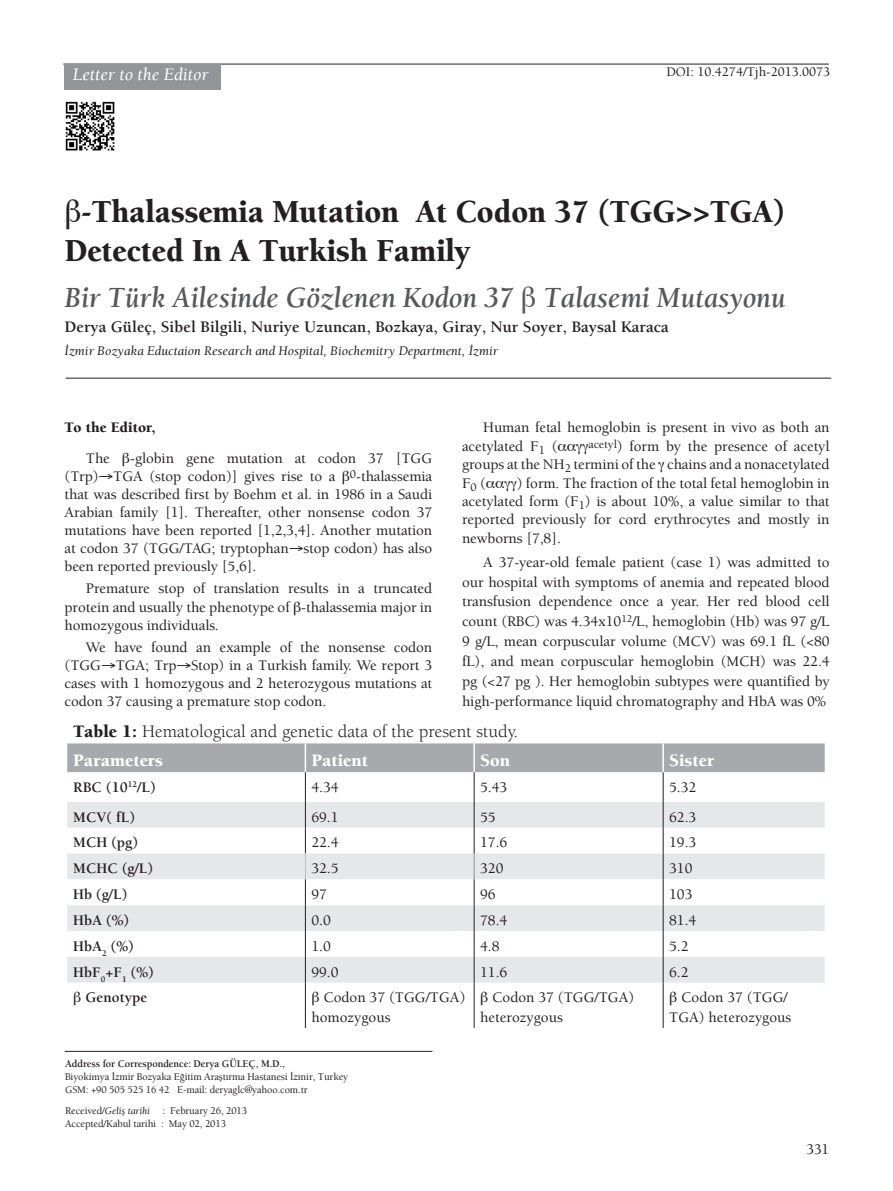
<style>
.page{position:relative;width:893px;height:1191px;background:#fff}
.page>*{position:absolute;margin:0;border:0;box-sizing:border-box;transform-origin:0 0}
.t1{font:33px/39px "Berkeley Black Tr";letter-spacing:-.005em;color:#231f20;scale:.95 1}
.t2{font:30px "Berkeley Bold Italic Tr";letter-spacing:-.005em;color:#57585a;scale:.95 1}
.tablobas{font:18px "Berkeley Book Tr";color:#231f20}
.tablobas-2{font:18px "Berkeley Black Tr";color:#fff}
.t3{font:18px "Berkeley Italic Tr";color:#fff}
.t4{font:16.5px "Berkeley Bold Tr";color:#231f20}
.yazı{font:15px/18px "Berkeley Regular Tr";letter-spacing:-.005em;color:#231f20;text-align:justify}
.tablo{font:15px/19.5px "Berkeley Regular Tr";color:#231f20}
.tablo-2{font:15px "Berkeley Bold Tr";color:#231f20}
.arabaslık{font:15px "Berkeley Black Tr";color:#231f20}
.t5{font:13.5px "Berkeley Italic Tr";color:#231f20}
.t6{font:13.5px "Berkeley Regular Tr";color:#231f20}
.t7{font:10.5px "Berkeley Regular Tr";letter-spacing:-.01em;color:#231f20}
.t8{font:10.5px "Berkeley Bold Tr";letter-spacing:-.01em;color:#231f20}
.s1{font-family:"Berkeley Black Tr"}
.s2{font-family:"Berkeley Italic Tr"}
</style>
<div class="page">
<hr style="left:63px;top:64px;width:766px;height:1px;background:#231f20">
<div style="left:64px;top:64px;width:157px;height:25px;background:#939598"></div>
<img style="left:65px;top:101px;width:50px;height:50px">
<hr style="left:66px;top:378px;width:765px;height:1px;background:#231f20">
<hr style="left:65px;top:1051px;width:367px;height:1px;background:#231f20">
<svg style="left:67px;top:802px;width:758px;height:180px;fill:#e6e7e9"></svg>
<hr style="left:305px;top:772px;width:1px;height:30px;background:#231f20">
<hr style="left:474px;top:772px;width:1px;height:30px;background:#231f20">
<hr style="left:663px;top:772px;width:1px;height:30px;background:#231f20">
<svg style="left:663px;top:802px;width:1px;height:180px"></svg>
<hr style="left:305px;top:982px;width:1px;height:46px;background:#231f20">
<hr style="left:474px;top:982px;width:1px;height:46px;background:#231f20">
<hr style="left:663px;top:982px;width:1px;height:46px;background:#231f20">
<div style="left:67px;top:743px;width:758px;height:29px;background:#a8a9ad"></div>
<hr style="left:473px;top:743px;width:2px;height:29px;background:#fff">
<hr style="left:662px;top:743px;width:2px;height:29px;background:#fff">
<svg style="left:305px;top:802px;width:1px;height:180px"></svg>
<svg style="left:474px;top:802px;width:1px;height:180px"></svg>
<p class="t3" style="left:73px;top:64px;width:137px">Letter to the Editor</p>
<p class="t6" style="left:666px;top:64px;width:165px">DOI: 10.4274/Tjh-2013.0073</p>
<p class="t1" style="left:64px;top:191px;width:760px;text-indent:17px">-Thalassemia Mutation At Codon 37 (TGG&gt;&gt;TGA)<br>Detected In A Turkish Family</p>
<p class="t2" style="left:64px;top:280px;width:761px">Bir Türk Ailesinde Gözlenen Kodon 37 Talasemi Mutasyonu</p>
<p class="t4" style="left:64px;top:317px;width:606px">Derya Güleç, Sibel Bilgili, Nuriye Uzuncan, Bozkaya, Giray, Nur Soyer, Baysal Karaca</p>
<p class="t5" style="left:64px;top:342px;width:435px">İzmir Bozyaka Eductaion Research and Hospital, Biochemitry Department, İzmir</p>
<p class="yazı" style="left:462px;top:418px;width:369px;line-height:18.5px;text-indent:21px">Human fetal hemoglobin is present in vivo as both an acetylated F<sub>1</sub> (</p>
<p class="arabaslık" style="left:65px;top:418px;width:93px">To the Editor,</p>
<p class="yazı" style="left:86px;top:449px;width:26px">The</p>
<p class="yazı" style="left:462px;top:436px;width:369px;line-height:18.5px;text-indent:126px"><sup>acetyl</sup>) form by the presence of acetyl groups at the NH<sub>2</sub> termini of the chains and a nonacetylated F<sub>0</sub> (</p>
<p class="yazı" style="left:65px;top:449px;width:369px;text-indent:65px">-globin gene mutation at codon 37 [TGG (Trp)→TGA (stop codon)] gives rise to a <sup>0</sup>-thalassemia that was described first by Boehm et al. in 1986 in a Saudi Arabian family [1]. Thereafter, other nonsense codon 37 mutations have been reported [1,2,3,4]. Another mutation at codon 37 (TGG/TAG; tryptophan→stop codon) has also been reported previously [5,6].</p>
<p class="yazı" style="left:65px;top:579px;width:369px;text-indent:21px">Premature stop of translation results in a truncated protein and usually the phenotype of -thalassemia major in homozygous individuals.</p>
<p class="yazı" style="left:65px;top:638px;width:369px;text-indent:21px">We have found an example of the nonsense codon (TGG→TGA; Trp→Stop) in a Turkish family. We report 3 cases with 1 homozygous and 2 heterozygous mutations at codon 37 causing a premature stop codon.</p>
<p class="yazı" style="left:462px;top:473px;width:369px;line-height:18.5px;text-indent:55px">) form. The fraction of the total fetal hemoglobin in acetylated form (F<sub>1</sub>) is about 10%, a value similar to that reported previously for cord erythrocytes and mostly in newborns [7,8].</p>
<p class="yazı" style="left:462px;top:552px;width:369px;line-height:19.8px;text-indent:21px">A 37-year-old female patient (case 1) was admitted to our hospital with symptoms of anemia and repeated blood transfusion dependence once a year. Her red blood cell count (RBC) was 4.34x10<sup>12</sup>/L, hemoglobin (Hb) was 97 g/L 9 g/L, mean corpuscular volume (MCV) was 69.1 fL (&lt;80 fL), and mean corpuscular hemoglobin (MCH) was 22.4 pg (&lt;27 pg ). Her hemoglobin subtypes were quantified by high-performance liquid chromatography and HbA was 0%</p>
<p class="tablobas" style="left:73px;top:721px;width:446px"><span class="s1">Table 1:</span> Hematological and genetic data of the present study.</p>
<p class="tablobas-2" style="left:73px;top:749px;width:91px">Parameters</p>
<p class="tablobas-2" style="left:311px;top:749px;width:58px">Patient</p>
<p class="tablobas-2" style="left:480px;top:749px;width:32px">Son</p>
<p class="tablobas-2" style="left:669px;top:749px;width:47px">Sister</p>
<p class="tablo-2" style="left:73px;top:778px;width:84px">RBC (10<sup>12</sup>/L)</p>
<p class="tablo" style="left:311px;top:777px;width:29px">4.34</p>
<p class="tablo" style="left:480px;top:777px;width:29px">5.43</p>
<p class="tablo" style="left:669px;top:777px;width:29px">5.32</p>
<p class="tablo-2" style="left:73px;top:808px;width:63px">MCV( fL)</p>
<p class="tablo" style="left:311px;top:807px;width:29px">69.1</p>
<p class="tablo" style="left:480px;top:807px;width:17px">55</p>
<p class="tablo" style="left:669px;top:807px;width:29px">62.3</p>
<p class="tablo-2" style="left:73px;top:833px;width:66px">MCH (pg)</p>
<p class="tablo" style="left:311px;top:832px;width:29px">22.4</p>
<p class="tablo" style="left:480px;top:832px;width:29px">17.6</p>
<p class="tablo" style="left:669px;top:832px;width:29px">19.3</p>
<p class="tablo-2" style="left:73px;top:859px;width:81px">MCHC (g/L)</p>
<p class="tablo" style="left:311px;top:858px;width:29px">32.5</p>
<p class="tablo" style="left:480px;top:858px;width:25px">320</p>
<p class="tablo" style="left:669px;top:858px;width:25px">310</p>
<p class="tablo-2" style="left:73px;top:885px;width:55px">Hb (g/L)</p>
<p class="tablo" style="left:311px;top:884px;width:17px">97</p>
<p class="tablo" style="left:480px;top:884px;width:17px">96</p>
<p class="tablo" style="left:669px;top:884px;width:25px">103</p>
<p class="tablo-2" style="left:73px;top:911px;width:57px">HbA (%)</p>
<p class="tablo" style="left:311px;top:910px;width:21px">0.0</p>
<p class="tablo" style="left:480px;top:910px;width:29px">78.4</p>
<p class="tablo" style="left:669px;top:910px;width:29px">81.4</p>
<p class="tablo-2" style="left:73px;top:937px;width:62px">HbA<sub>2</sub> (%)</p>
<p class="tablo" style="left:311px;top:936px;width:21px">1.0</p>
<p class="tablo" style="left:480px;top:936px;width:21px">4.8</p>
<p class="tablo" style="left:669px;top:936px;width:21px">5.2</p>
<p class="tablo-2" style="left:73px;top:963px;width:82px">HbF<sub>0</sub>+F<sub>1</sub> (%)</p>
<p class="tablo" style="left:311px;top:962px;width:29px">99.0</p>
<p class="tablo" style="left:480px;top:962px;width:29px">11.6</p>
<p class="tablo" style="left:669px;top:962px;width:21px">6.2</p>
<p class="tablo-2" style="left:85px;top:988px;width:63px">Genotype</p>
<p class="tablo" style="left:311px;top:987px;width:156px;text-indent:12px">Codon 37 (TGG/TGA) homozygous</p>
<p class="tablo" style="left:480px;top:987px;width:156px;text-indent:12px">Codon 37 (TGG/TGA) heterozygous</p>
<p class="tablo" style="left:669px;top:987px;width:124px;text-align:center">Codon 37 (TGG/<br>TGA) heterozygous</p>
<p class="t8" style="left:65px;top:1057px;width:221px">Address for Correspondence: Derya GÜLEÇ, M.D.,</p>
<p class="t7" style="left:65px;top:1070px;width:285px">Biyokimya İzmir Bozyaka Eğitim Araştırma Hastanesi İzmir, Turkey</p>
<p class="t7" style="left:65px;top:1082px;width:244px">GSM: +90 505 525 16 42 E-mail: deryaglc@yahoo.com.tr</p>
<p class="t7" style="left:65px;top:1104px;width:184px">Received/<span class="s2">Geliş tarihi</span> : February 26, 2013</p>
<p class="t7" style="left:65px;top:1116px;width:162px">Accepted/Kabul tarihi : May 02, 2013</p>
<p class="yazı" style="left:807px;top:1139px;width:24px">331</p>
</div>
